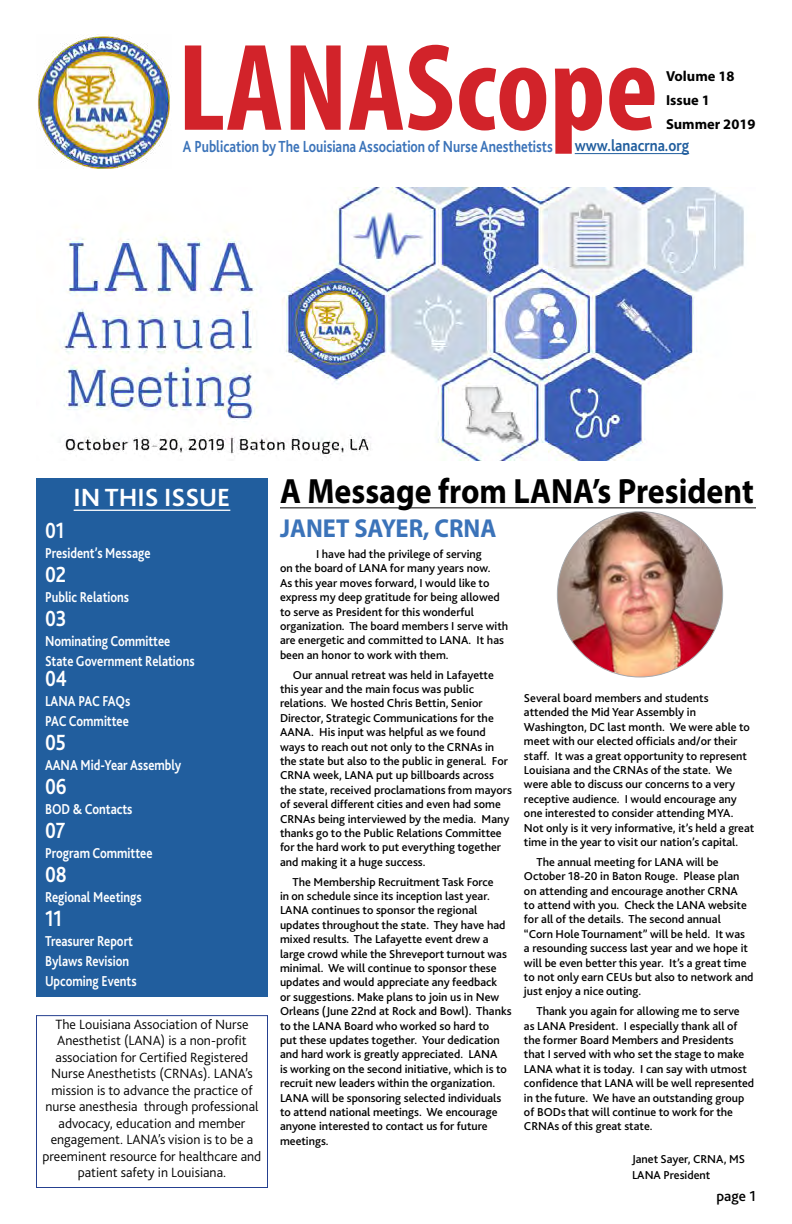
<style>
.page{position:relative;width:792px;height:1224px;background:#fff}
.page>*{position:absolute;margin:0;border:0;box-sizing:border-box;transform-origin:0 0}
.t1{font:700 condensed 125px "Myriad Pro";color:#d2232a}
.t2{font:700 35.2px "Myriad Pro";color:#000;scale:.91 1}
.t3{font:700 26px "Myriad Pro";color:#3b73b9;scale:.94 1}
.t4{font:700 26px "Bliss 2";color:#fff}
.t5{font:700 23px "Bliss 2";color:#fff;scale:.83 1}
.t6{font:700 16.8px "Bliss 2";color:#3b73b9;scale:.81 1}
.t7{font:700 16.7px "Bliss 2";color:#215e9e;scale:.89 1}
.t8{font:700 15px/20px "Bliss 2";color:#fff;scale:.83 1}
.t9{font:500 15px "Bliss 2";color:#000}
.t10{font:700 14.5px/24px "Myriad Pro";color:#000}
.t11{font:300 14px/16.5px "Bliss 2";color:#000;text-align:center}
.t12{font:500 12px/14.4px "Bliss 2";color:#000}
</style>
<div class="page">
<img style="left:37px;top:35px;width:133px;height:134px">
<hr style="left:575px;top:153px;width:114px;height:1px;background:#215e9e">
<img style="left:62px;top:187px;width:682px;height:274px">
<div style="left:36px;top:478px;width:232px;height:519px;background:#215e9e"></div>
<div style="left:36px;top:1015px;width:232px;height:173px;border:1px solid #25408f"></div>
<hr style="left:74px;top:510px;width:156px;height:1px;background:#fff">
<hr style="left:280px;top:507px;width:476px;height:1px;background:#000">
<img style="left:557px;top:512px;width:166px;height:165px;border-radius:83px">
<h1 class="t1" style="left:178px;top:10px;width:482px">LANAScope</h1>
<p class="t10" style="left:666px;top:64px;width:91px">Volume 18<br>Issue 1<br>Summer 2019</p>
<h3 class="t6" style="left:183px;top:136px;width:458px">A Publication by The Louisiana Association of Nurse Anesthetists</h3>
<h3 class="t7" style="left:575px;top:135px;width:130px">www.lanacrna.org</h3>
<h3 class="t4" style="left:74px;top:481px;width:158px">IN THIS ISSUE</h3>
<h3 class="t5" style="left:45px;top:516px;width:25px">01</h3>
<p class="t8" style="left:45px;top:542px;width:129px">President’s Message</p>
<h3 class="t5" style="left:45px;top:560px;width:27px">02</h3>
<p class="t8" style="left:45px;top:586px;width:103px">Public Relations</p>
<h3 class="t5" style="left:45px;top:604px;width:27px">03</h3>
<p class="t8" style="left:45px;top:630px;width:182px">Nominating Committee<br>State Government Relations</p>
<h3 class="t5" style="left:45px;top:664px;width:28px">04</h3>
<p class="t8" style="left:45px;top:690px;width:104px">LANA PAC FAQs<br>PAC Committee</p>
<h3 class="t5" style="left:45px;top:728px;width:27px">05</h3>
<p class="t8" style="left:45px;top:754px;width:166px">AANA Mid-Year Assembly</p>
<h3 class="t5" style="left:45px;top:772px;width:28px">06</h3>
<p class="t8" style="left:45px;top:798px;width:107px">BOD &amp; Contacts</p>
<h3 class="t5" style="left:45px;top:816px;width:26px">07</h3>
<p class="t8" style="left:45px;top:842px;width:131px">Program Committee</p>
<h3 class="t5" style="left:45px;top:860px;width:28px">08</h3>
<p class="t8" style="left:45px;top:886px;width:118px">Regional Meetings</p>
<h3 class="t5" style="left:45px;top:904px;width:22px">11</h3>
<p class="t8" style="left:45px;top:930px;width:112px">Treasurer Report<br>Bylaws Revision<br>Upcoming Events</p>
<p class="t11" style="left:43px;top:1015px;width:220px">The Louisiana Association of Nurse Anesthetist (LANA) is a non-profit association for Certified Registered Nurse Anesthetists (CRNAs). LANA’s mission is to advance the practice of nurse anesthesia through professional advocacy, education and member engagement. LANA’s vision is to be a preeminent resource for healthcare and patient safety in Louisiana.</p>
<h2 class="t2" style="left:280px;top:468px;width:522px">A Message from LANA’s President</h2>
<h3 class="t3" style="left:280px;top:511px;width:232px">JANET SAYER, CRNA</h3>
<p class="t12" style="left:280px;top:547px;width:230px;text-indent:36px">I have had the privilege of serving<br>on the board of LANA for many years now.<br>As this year moves forward, I would like to express my deep gratitude for being allowed to serve as President for this wonderful organization. The board members I serve with are energetic and committed to LANA. It has been an honor to work with them.</p>
<p class="t12" style="left:280px;top:667px;width:233px;text-indent:13px">Our annual retreat was held in Lafayette this year and the main focus was public relations. We hosted Chris Bettin, Senior Director, Strategic Communications for the AANA. His input was helpful as we found ways to reach out not only to the CRNAs in the state but also to the public in general. For CRNA week, LANA put up billboards across the state, received proclamations from mayors of several different cities and even had some CRNAs being interviewed by the media. Many thanks go to the Public Relations Committee for the hard work to put everything together and making it a huge success.</p>
<p class="t12" style="left:280px;top:874px;width:233px;text-indent:13px">The Membership Recruitment Task Force<br>in on schedule since its inception last year.<br>LANA continues to sponsor the regional updates throughout the state. They have had mixed results. The Lafayette event drew a large crowd while the Shreveport turnout was minimal. We will continue to sponsor these updates and would appreciate any feedback<br>or suggestions. Make plans to join us in New Orleans (June 22nd at Rock and Bowl). Thanks to the LANA Board who worked so hard to<br>put these updates together. Your dedication and hard work is greatly appreciated. LANA<br>is working on the second initiative, which is to recruit new leaders within the organization.<br>LANA will be sponsoring selected individuals to attend national meetings. We encourage anyone interested to contact us for future meetings.</p>
<p class="t12" style="left:524px;top:691px;width:232px">Several board members and students attended the Mid Year Assembly in Washington, DC last month. We were able to meet with our elected officials and/or their staff. It was a great opportunity to represent Louisiana and the CRNAs of the state. We were able to discuss our concerns to a very receptive audience. I would encourage any one interested to consider attending MYA.<br>Not only is it very informative, it’s held a great time in the year to visit our nation’s capital.</p>
<p class="t12" style="left:524px;top:854px;width:231px;text-indent:13px">The annual meeting for LANA will be October 18-20 in Baton Rouge. Please plan on attending and encourage another CRNA<br>to attend with you. Check the LANA website for all of the details. The second annual<br>“Corn Hole Tournament” will be held. It was a resounding success last year and we hope it will be even better this year. It’s a great time to not only earn CEUs but also to network and just enjoy a nice outing.</p>
<p class="t12" style="left:524px;top:1004px;width:232px;text-indent:13px">Thank you again for allowing me to serve<br>as LANA President. I especially thank all of the former Board Members and Presidents that I served with who set the stage to make LANA what it is today. I can say with utmost confidence that LANA will be well represented in the future. We have an outstanding group of BODs that will continue to work for the CRNAs of this great state.</p>
<p class="t12" style="left:632px;top:1150px;width:115px;line-height:16.2px">Janet Sayer, CRNA, MS<br>LANA President</p>
<p class="t9" style="left:717px;top:1187px;width:41px">page 1</p>
</div>
